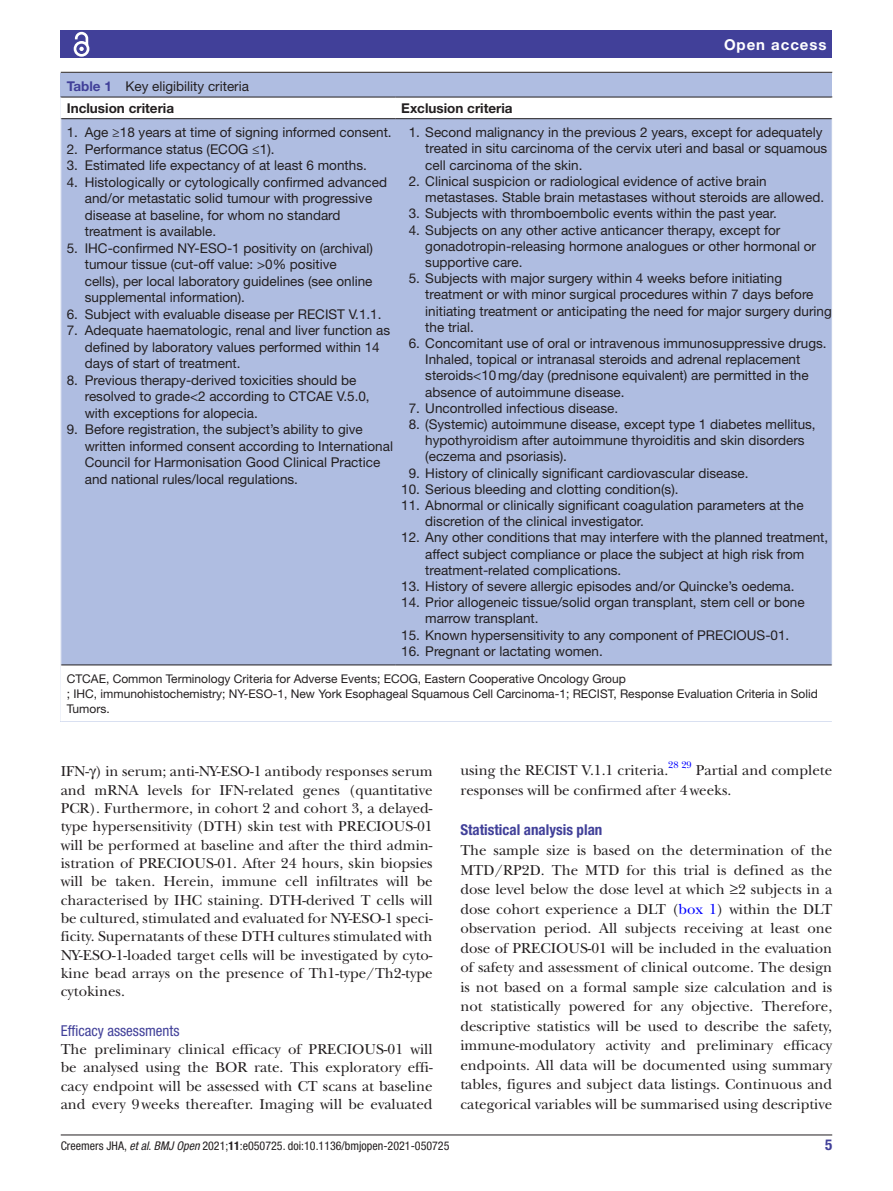
<style>
.page{position:relative;width:893px;height:1191px;background:#fff}
.page>*{position:absolute;margin:0;border:0;box-sizing:border-box;transform-origin:0 0}
.t1{font:15px/18.3px "New Baskerville";color:#231f20;text-align:justify}
.t2{font:700 condensed 15px "Helvetica Neue LT Std";color:#414099}
.t3{font:condensed 15px "Helvetica Neue LT Std";color:#414099}
.t4{font:700 15px "Helvetica Neue LT Std";letter-spacing:.065em;color:#fff}
.t5{font:13.5px/16.2px "Helvetica Neue LT Std";color:#231f20}
.t6{font:700 13.5px "Helvetica Neue LT Std";color:#231f20}
.t7{font:12px/15px "Helvetica Neue LT Std";color:#231f20}
.t8{font:condensed 12px "Helvetica Neue LT Std";color:#231f20}
.t9{font:9.9px "New Baskerville";color:#00f}
.s1{font-weight:700;color:#414099}
.s2{font-weight:700}
.s3{color:#00f}
.s4{font-style:italic}
</style>
<div class="page">
<hr style="left:61px;top:1134px;width:771px;height:1px;background:#231f20">
<div style="left:61px;top:31px;width:771px;height:27px;background:#414099"></div>
<svg style="left:73px;top:31px;width:17px;height:26px"></svg>
<div style="left:61px;top:73px;width:771px;height:648px;background:#afbde1"></div>
<hr style="left:61px;top:72px;width:771px;height:1px;background:#231f20">
<div style="left:61px;top:98px;width:771px;height:623px;background:#fff"></div>
<svg style="left:61px;top:119px;width:771px;height:545px"></svg>
<hr style="left:61px;top:97px;width:334px;height:1px;background:#231f20">
<hr style="left:61px;top:118px;width:334px;height:1px;background:#231f20">
<hr style="left:395px;top:97px;width:437px;height:1px;background:#231f20">
<hr style="left:395px;top:118px;width:437px;height:1px;background:#231f20">
<hr style="left:395px;top:664px;width:437px;height:1px;background:#231f20">
<hr style="left:61px;top:664px;width:334px;height:1px;background:#231f20">
<svg style="left:60px;top:97px;width:1px;height:22px"></svg>
<hr style="left:67px;top:712px;width:765px;height:1px;background:#fff">
<p class="t5" style="left:67px;top:75px;width:184px;line-height:22px"><span class="s1">Table 1</span> Key eligibility criteria<br><span class="s2">Inclusion criteria</span></p>
<p class="t6" style="left:401px;top:99px;width:113px">Exclusion criteria</p>
<p class="t4" style="left:724px;top:35px;width:104px">Open access</p>
<p class="t5" style="left:425px;top:124px;width:404px;text-indent:-16px">1. Second malignancy in the previous 2 years, except for adequately treated in situ carcinoma of the cervix uteri and basal or squamous cell carcinoma of the skin.</p>
<p class="t5" style="left:425px;top:173px;width:400px;text-indent:-16px">2. Clinical suspicion or radiological evidence of active brain metastases. Stable brain metastases without steroids are allowed.</p>
<p class="t5" style="left:409px;top:205px;width:370px">3. Subjects with thromboembolic events within the past year.</p>
<p class="t5" style="left:425px;top:221px;width:392px;text-indent:-16px">4. Subjects on any other active anticancer therapy, except for gonadotropin-releasing hormone analogues or other hormonal or supportive care.</p>
<p class="t5" style="left:425px;top:270px;width:408px;text-indent:-16px">5. Subjects with major surgery within 4 weeks before initiating treatment or with minor surgical procedures within 7 days before initiating treatment or anticipating the need for major surgery during the trial.</p>
<p class="t5" style="left:425px;top:335px;width:403px;text-indent:-16px">6. Concomitant use of oral or intravenous immunosuppressive drugs.<br>Inhaled, topical or intranasal steroids and adrenal replacement steroids&lt;10mg/day (prednisone equivalent) are permitted in the absence of autoimmune disease.</p>
<p class="t5" style="left:409px;top:400px;width:211px">7. Uncontrolled infectious disease.</p>
<p class="t5" style="left:425px;top:416px;width:392px;text-indent:-16px">8. (Systemic) autoimmune disease, except type 1 diabetes mellitus, hypothyroidism after autoimmune thyroiditis and skin disorders (eczema and psoriasis).</p>
<p class="t5" style="left:409px;top:464px;width:341px">9. History of clinically significant cardiovascular disease.</p>
<p class="t5" style="left:401px;top:481px;width:279px">10. Serious bleeding and clotting condition(s).</p>
<p class="t5" style="left:425px;top:497px;width:380px;text-indent:-24px">11. Abnormal or clinically significant coagulation parameters at the discretion of the clinical investigator.</p>
<p class="t5" style="left:425px;top:529px;width:404px;text-indent:-24px">12. Any other conditions that may interfere with the planned treatment, affect subject compliance or place the subject at high risk from treatment-related complications.</p>
<p class="t5" style="left:401px;top:578px;width:395px">13. History of severe allergic episodes and/or Quincke’s oedema.</p>
<p class="t5" style="left:425px;top:594px;width:381px;text-indent:-24px">14. Prior allogeneic tissue/solid organ transplant, stem cell or bone marrow transplant.</p>
<p class="t5" style="left:401px;top:626px;width:390px">15. Known hypersensitivity to any component of PRECIOUS-01.</p>
<p class="t5" style="left:401px;top:643px;width:203px">16. Pregnant or lactating women.</p>
<p class="t7" style="left:67px;top:670px;width:753px">CTCAE, Common Terminology Criteria for Adverse Events; ECOG, Eastern Cooperative Oncology Group<br>; IHC, immunohistochemistry; NY-ESO-1, New York Esophageal Squamous Cell Carcinoma-1; RECIST, Response Evaluation Criteria in Solid<br>Tumors.</p>
<p class="t5" style="left:67px;top:124px;width:326px">1. Age ≥18 years at time of signing informed consent.</p>
<p class="t5" style="left:67px;top:141px;width:209px">2. Performance status (ECOG ≤1).</p>
<p class="t5" style="left:67px;top:157px;width:302px">3. Estimated life expectancy of at least 6 months.</p>
<p class="t5" style="left:85px;top:174px;width:304px;text-indent:-18px">4. Histologically or cytologically confirmed advanced and/or metastatic solid tumour with progressive disease at baseline, for whom no standard treatment is available.</p>
<p class="t5" style="left:85px;top:240px;width:290px;text-indent:-18px">5. IHC-confirmed NY-ESO-1 positivity on (archival) tumour tissue (cut-off value: &gt;0% positive cells), per local laboratory guidelines (see online supplemental information).</p>
<p class="t5" style="left:67px;top:306px;width:316px">6. Subject with evaluable disease per RECIST V.1.1.</p>
<p class="t5" style="left:85px;top:322px;width:307px;text-indent:-18px">7. Adequate haematologic, renal and liver function as defined by laboratory values performed within 14 days of start of treatment.</p>
<p class="t5" style="left:85px;top:372px;width:286px;text-indent:-18px">8. Previous therapy-derived toxicities should be resolved to grade&lt;2 according to CTCAE V.5.0, with exceptions for alopecia.</p>
<p class="t5" style="left:85px;top:421px;width:310px;text-indent:-18px">9. Before registration, the subject’s ability to give written informed consent according to International Council for Harmonisation Good Clinical Practice and national rules/local regulations.</p>
<p class="t1" style="left:61px;top:762px;width:373px">IFN- ) in serum; anti-NY-ESO-1 antibody responses serum and mRNA levels for IFN-related genes (quantitative PCR). Furthermore, in cohort 2 and cohort 3, a delayed&shy;type hypersensitivity (DTH) skin test with PRECIOUS-01 will be performed at baseline and after the third admin&shy;istration of PRECIOUS-01. After 24 hours, skin biopsies will be taken. Herein, immune cell infiltrates will be characterised by IHC staining. DTH-derived T cells will be cultured, stimulated and evaluated for NY-ESO-1 speci&shy;ficity. Supernatants of these DTH cultures stimulated with NY-ESO-1-loaded target cells will be investigated by cyto&shy;kine bead arrays on the presence of Th1-type/Th2-type cytokines.</p>
<p class="t3" style="left:61px;top:1021px;width:120px">Efficacy assessments</p>
<p class="t1" style="left:61px;top:1040px;width:373px">The preliminary clinical efficacy of PRECIOUS-01 will be analysed using the BOR rate. This exploratory effi&shy;cacy endpoint will be assessed with CT scans at baseline and every 9weeks thereafter. Imaging will be evaluated</p>
<p class="t1" style="left:460px;top:761px;width:209px">using the RECIST V.1.1 criteria.</p>
<p class="t9" style="left:668px;top:759px;width:25px">28 29</p>
<p class="t1" style="left:460px;top:760px;width:373px;line-height:19.5px;text-indent:235px">Partial and complete responses will be confirmed after 4weeks.</p>
<p class="t2" style="left:460px;top:821px;width:144px">Statistical analysis plan</p>
<p class="t1" style="left:460px;top:840px;width:373px;line-height:19.5px">The sample size is based on the determination of the MTD/RP2D. The MTD for this trial is defined as the dose level below the dose level at which ≥2 subjects in a dose cohort experience a DLT (<span class="s3">box 1</span>) within the DLT observation period. All subjects receiving at least one dose of PRECIOUS-01 will be included in the evaluation of safety and assessment of clinical outcome. The design is not based on a formal sample size calculation and is not statistically powered for any objective. Therefore, descriptive statistics will be used to describe the safety, immune-modulatory activity and preliminary efficacy endpoints. All data will be documented using summary tables, figures and subject data listings. Continuous and categorical variables will be summarised using descriptive</p>
<p class="t8" style="left:61px;top:1138px;width:390px">Creemers JHA, <span class="s4">et al</span>. <span class="s4">BMJ Open</span> 2021;<span class="s2">11</span>:e050725. doi:10.1136/bmjopen-2021-050725</p>
<p class="t2" style="left:825px;top:1135px;width:9px">5</p>
</div>
